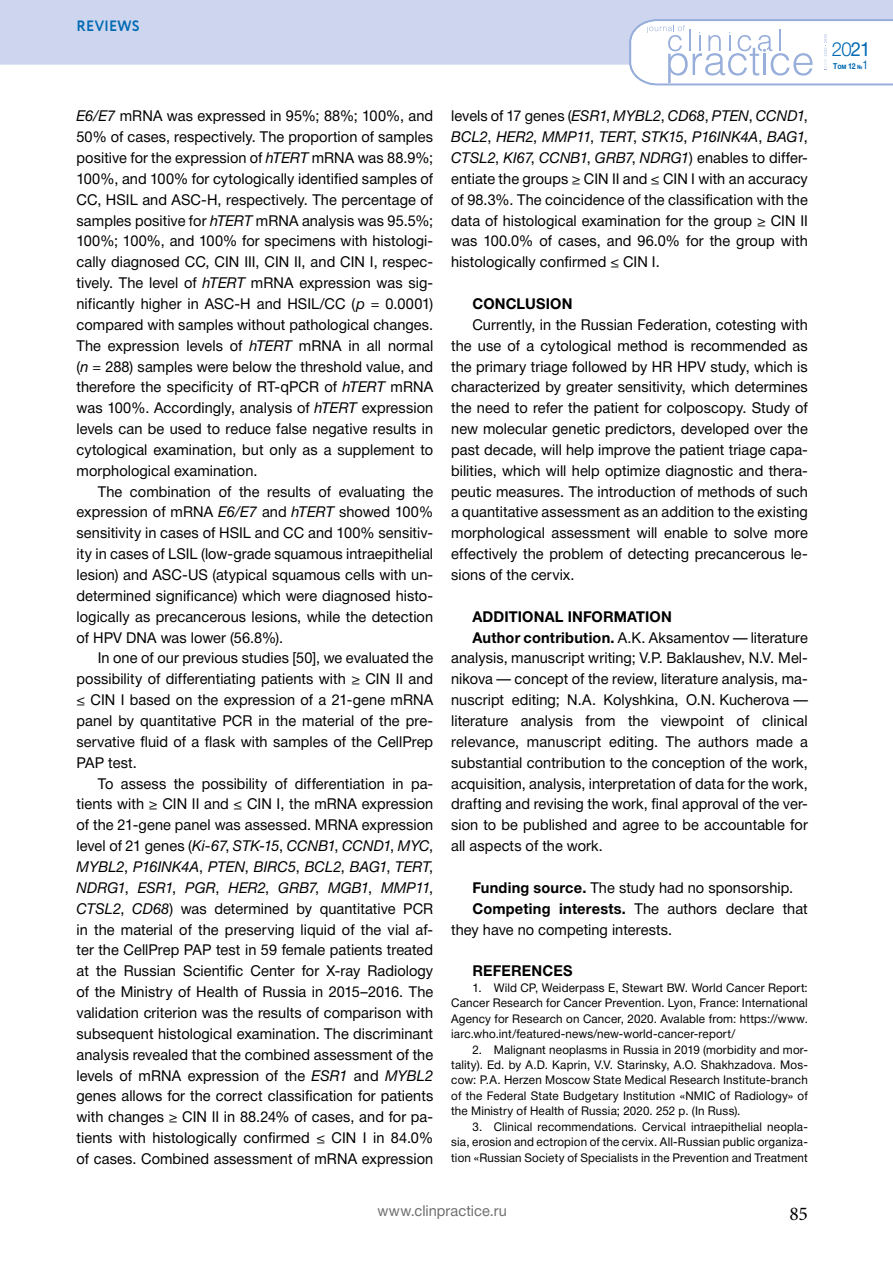
<style>
.page{position:relative;width:893px;height:1263px;background:#fff}
.page>*{position:absolute;margin:0;border:0;box-sizing:border-box;transform-origin:0 0}
.t1{font:300 19.5px "Helvetica Neue Cyr";color:#016ab3;scale:.95 1}
.t2{font:19.5px "Minion Pro";color:#000}
.t3{font:15px/20.9px "Helvetica Neue Cyr";letter-spacing:.005em;color:#000;text-align:justify}
.t4{font:700 15px "Helvetica Neue Cyr";letter-spacing:.01em;color:#000}
.t5{font:15px "Helvetica Neue Cyr";letter-spacing:.005em;color:#706f6f}
.t6{font:700 15px "Circe";letter-spacing:.01em;color:#016ab3;scale:.95 1}
.t7{font:12px/15.5px "Helvetica Neue Cyr";letter-spacing:.01em;color:#000;text-align:justify}
.t8{font:700 8.25px "Helvetica Neue Cyr";color:#016ab3;scale:.85 1}
.s1{font-style:italic}
.s2{font-weight:700}
.s3{font-weight:400}
.s4{font-size:6px}
.s5{font-weight:400;font-size:12px}
</style>
<div class="page">
<div style="left:0;top:0;width:893px;height:65px;background:#cdd6ee"></div>
<svg style="left:629px;top:19px;width:264px;height:66px"></svg>
<p class="t6" style="left:77px;top:16px;width:68px">REVIEWS</p>
<p class="t3" style="left:77px;top:106px;width:358px"><span class="s1">E6/E7</span> mRNA was expressed in 95%; 88%; 100%, and 50% of cases, respectively. The proportion of samples positive for the expression of <span class="s1">hTERT</span> mRNA was 88.9%; 100%, and 100% for cytologically identified samples of CC, HSIL and ASC-H, respectively. The percentage of samples positive for <span class="s1">hTERT</span> mRNA analysis was 95.5%; 100%; 100%, and 100% for specimens with histologi&shy;cally diagnosed CC, CIN III, CIN II, and CIN I, respec&shy;tively. The level of <span class="s1">hTERT</span> mRNA expression was sig&shy;nificantly higher in ASC-H and HSIL/CC (<span class="s1">p</span> = 0.0001) compared with samples without pathological changes.<br>The expression levels of <span class="s1">hTERT</span> mRNA in all normal (<span class="s1">n</span> = 288) samples were below the threshold value, and therefore the specificity of RT-qPCR of <span class="s1">hTERT</span> mRNA was 100%. Accordingly, analysis of <span class="s1">hTERT</span> expression levels can be used to reduce false negative results in cytological examination, but only as a supplement to morphological examination.</p>
<p class="t3" style="left:77px;top:481px;width:358px;text-indent:21px">The combination of the results of evaluating the expression of mRNA <span class="s1">E6/E7</span> and <span class="s1">hTERT</span> showed 100% sensitivity in cases of HSIL and CC and 100% sensitiv&shy;ity in cases of LSIL (low-grade squamous intraepithelial lesion) and ASC-US (atypical squamous cells with un&shy;determined significance) which were diagnosed histo&shy;logically as precancerous lesions, while the detection of HPV DNA was lower (56.8%).</p>
<p class="t3" style="left:77px;top:648px;width:358px;text-indent:21px">In one of our previous studies [50], we evaluated the possibility of differentiating patients with ≥ CIN II and ≤ CIN I based on the expression of a 21-gene mRNA panel by quantitative PCR in the material of the pre&shy;servative fluid of a flask with samples of the CellPrep PAP test.</p>
<p class="t3" style="left:77px;top:773px;width:358px;text-indent:21px">To assess the possibility of differentiation in pa&shy;tients with ≥ CIN II and ≤ CIN I, the mRNA expression of the 21-gene panel was assessed. MRNA expression level of 21 genes (<span class="s1">Ki-67</span>, <span class="s1">STK-15</span>, <span class="s1">CCNB1</span>, <span class="s1">CCND1</span>, <span class="s1">MYC</span>, <span class="s1">MYBL2</span>, <span class="s1">P16INK4A</span>, <span class="s1">PTEN</span>, <span class="s1">BIRC5</span>, <span class="s1">BCL2</span>, <span class="s1">BAG1</span>, <span class="s1">TERT</span>, <span class="s1">NDRG1</span>, <span class="s1">ESR1</span>, <span class="s1">PGR</span>, <span class="s1">HER2</span>, <span class="s1">GRB7</span>, <span class="s1">MGB1</span>, <span class="s1">MMP11</span>, <span class="s1">CTSL2</span>, <span class="s1">CD68</span>) was determined by quantitative PCR in the material of the preserving liquid of the vial af&shy;ter the CellPrep PAP test in 59 female patients treated at the Russian Scientific Center for X-ray Radiology of the Ministry of Health of Russia in 2015–2016. The validation criterion was the results of comparison with subsequent histological examination. The discriminant analysis revealed that the combined assessment of the levels of mRNA expression of the <span class="s1">ESR1</span> and <span class="s1">MYBL2 </span>genes allows for the correct classification for patients with changes ≥ CIN II in 88.24% of cases, and for pa&shy;tients with histologically confirmed ≤ CIN I in 84.0% of cases. Combined assessment of mRNA expression</p>
<p class="t3" style="left:451px;top:106px;width:358px">levels of 17 genes (<span class="s1">ESR1</span>, <span class="s1">MYBL2</span>, <span class="s1">CD68</span>, <span class="s1">PTEN</span>, <span class="s1">CCND1</span>, <span class="s1">BCL2</span>, <span class="s1">HER2</span>, <span class="s1">MMP11</span>, <span class="s1">TERT</span>, <span class="s1">STK15</span>, <span class="s1">P16INK4A</span>, <span class="s1">BAG1</span>, <span class="s1">CTSL2</span>, <span class="s1">KI67</span>, <span class="s1">CCNB1</span>, <span class="s1">GRB7</span>, <span class="s1">NDRG1</span>) enables to differ&shy;entiate the groups ≥ CIN II and ≤ CIN I with an accuracy of 98.3%. The coincidence of the classification with the data of histological examination for the group ≥ CIN II was 100.0% of cases, and 96.0% for the group with histologically confirmed ≤ CIN I.</p>
<p class="t4" style="left:472px;top:295px;width:102px">CONCLUSION</p>
<p class="t3" style="left:451px;top:314px;width:358px;text-indent:21px">Currently, in the Russian Federation, cotesting with the use of a cytological method is recommended as the primary triage followed by HR HPV study, which is characterized by greater sensitivity, which determines the need to refer the patient for colposcopy. Study of new molecular genetic predictors, developed over the past decade, will help improve the patient triage capa&shy;bilities, which will help optimize diagnostic and thera&shy;peutic measures. The introduction of methods of such a quantitative assessment as an addition to the existing morphological assessment will enable to solve more effectively the problem of detecting precancerous le&shy;sions of the cervix.</p>
<p class="t4" style="left:472px;top:608px;width:201px">ADDITIONAL INFORMATION</p>
<p class="t3" style="left:472px;top:627px;width:337px"><span class="s2">Author contribution.</span> A.K. Aksamentov — literature</p>
<p class="t3" style="left:451px;top:648px;width:358px">analysis, manuscript writing; V.P. Baklaushev, N.V. Mel-</p>
<p class="t3" style="left:451px;top:669px;width:358px">nikova — concept of the review, literature analysis, ma-</p>
<p class="t3" style="left:451px;top:689px;width:358px">nuscript editing; N.A. Kolyshkina, O.N. Kucherova —</p>
<p class="t3" style="left:451px;top:710px;width:358px">literature analysis from the viewpoint of clinical</p>
<p class="t3" style="left:451px;top:731px;width:358px">relevance, manuscript editing. The authors made a</p>
<p class="t3" style="left:451px;top:752px;width:358px">substantial contribution to the conception of the work,</p>
<p class="t3" style="left:451px;top:773px;width:358px">acquisition, analysis, interpretation of data for the work,</p>
<p class="t3" style="left:451px;top:794px;width:358px">drafting and revising the work, final approval of the ver-</p>
<p class="t3" style="left:451px;top:815px;width:358px">sion to be published and agree to be accountable for</p>
<p class="t3" style="left:451px;top:835px;width:153px">all aspects of the work.</p>
<p class="t3" style="left:472px;top:877px;width:322px"><span class="s2">Funding source.</span> The study had no sponsorship.</p>
<p class="t3" style="left:472px;top:898px;width:337px"><span class="s2">Competing interests.</span> The authors declare that</p>
<p class="t3" style="left:451px;top:919px;width:222px">they have no competing interests.</p>
<p class="t4" style="left:472px;top:963px;width:101px">REFERENCES</p>
<p class="t7" style="left:451px;top:980px;width:358px;text-indent:21px">1. Wild CP, Weiderpass E, Stewart BW. World Cancer Report:<br>Cancer Research for Cancer Prevention. Lyon, France: International Agency for Research on Cancer, 2020. Avalable from: https://www. iarc.who.int/featured-news/new-world-cancer-report/</p>
<p class="t7" style="left:451px;top:1042px;width:358px;text-indent:21px">2. Malignant neoplasms in Russia in 2019 (morbidity and mor&shy;tality). Ed. by A.D. Kaprin, V.V. Starinsky, A.O. Shakhzadova. Mos&shy;cow: P.A. Herzen Moscow State Medical Research Institute-branch of the Federal State Budgetary Institution «NMIC of Radiology» of the Ministry of Health of Russia; 2020. 252 p. (In Russ).</p>
<p class="t7" style="left:451px;top:1119px;width:358px;text-indent:21px">3. Clinical recommendations. Cervical intraepithelial neopla&shy;sia, erosion and ectropion of the cervix. All-Russian public organiza&shy;tion «Russian Society of Specialists in the Prevention and Treatment</p>
<p class="t5" style="left:377px;top:1203px;width:131px">www.clinpractice.ru</p>
<h1 class="t2" style="left:789px;top:1200px;width:20px">85</h1>
<h1 class="t1" style="left:832px;top:39px;width:42px">20<span class="s3">21</span></h1>
<p class="t8" style="left:833px;top:61px;width:43px">Том 12 <span class="s4">№</span><span class="s5">1</span></p>
</div>
